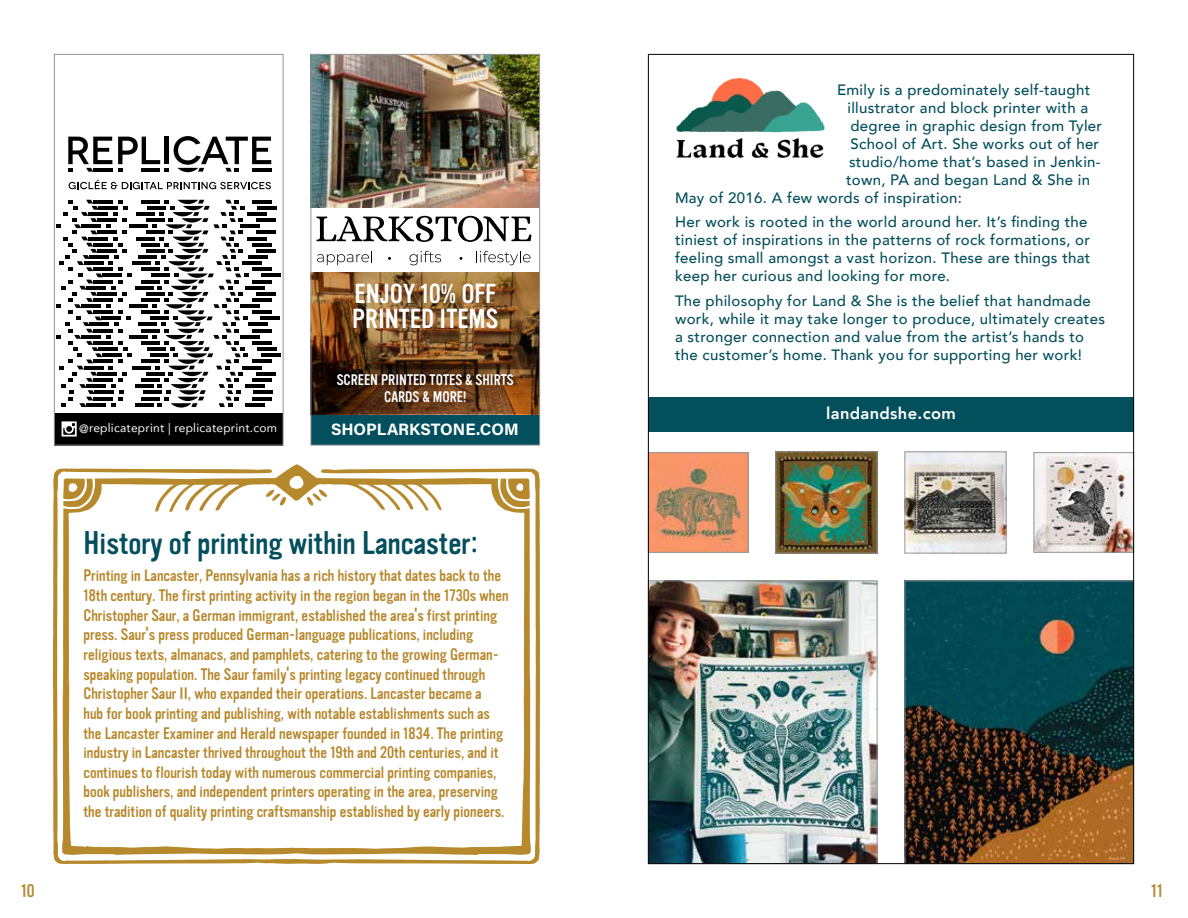
<style>
.page{position:relative;width:1188px;height:918px;background:#fff}
.page>*{position:absolute;margin:0;border:0;box-sizing:border-box;transform-origin:0 0}
.t1{font:32.25px "Vinyl OT";color:#044f5d}
.t2{font:27px/25.5px "Vinyl OT";color:#fff}
.t3{font:18px "Vinyl OT";color:#b7892d}
.t4{font:16.5px "Acumin Variable Concept";color:#fff}
.t5{font:800 16.5px "Avenir";letter-spacing:.02em;color:#fff}
.t6{font:16.35px/19.6px "Vinyl OT";color:#b7892d}
.t7{font:500 15px/18px "Avenir";letter-spacing:.02em;color:#044f5c}
.t8{font:15px/16.5px "Vinyl OT";color:#fff;text-align:center}
.t9{font:12px "Avenir";letter-spacing:.02em;color:#fff}
</style>
<div class="page">
<div style="left:311px;top:415px;width:229px;height:30px;background:#044f5d"></div>
<div style="left:54px;top:413px;width:229px;height:32px;background:#000"></div>
<div style="left:54px;top:54px;width:230px;height:392px;border:1px solid #939598"></div>
<img style="left:650px;top:582px;width:226px;height:280px">
<img style="left:1036px;top:454px;width:96px;height:97px">
<div style="left:1034px;top:452px;width:100px;height:101px;border:1px solid #939598"></div>
<img style="left:650px;top:454px;width:96px;height:97px">
<div style="left:648px;top:452px;width:100px;height:101px;border:1px solid #939598"></div>
<img style="left:906px;top:453px;width:99px;height:99px">
<div style="left:904px;top:451px;width:103px;height:103px;border:1px solid #939598"></div>
<img style="left:777px;top:453px;width:99px;height:99px">
<div style="left:775px;top:451px;width:103px;height:103px;border:1px solid #939598"></div>
<img style="left:906px;top:582px;width:226px;height:280px">
<svg style="left:62px;top:421px;width:15px;height:16px"></svg>
<div style="left:648px;top:397px;width:486px;height:35px;background:#044f5c"></div>
<img style="left:676px;top:77px;width:149px;height:81px">
<svg style="left:68px;top:137px;width:44px;height:35px"></svg>
<hr style="left:93px;top:168px;width:19px;height:4px;background:#000">
<svg style="left:118px;top:136px;width:153px;height:36px"></svg>
<svg style="left:69px;top:180px;width:202px;height:9px"></svg>
<hr style="left:142px;top:200px;width:18px;height:4px;background:#000">
<hr style="left:252px;top:200px;width:19px;height:4px;background:#000">
<hr style="left:151px;top:274px;width:19px;height:3px;background:#000">
<hr style="left:262px;top:274px;width:19px;height:3px;background:#000">
<hr style="left:147px;top:206px;width:19px;height:4px;background:#000">
<hr style="left:258px;top:206px;width:19px;height:4px;background:#000">
<hr style="left:142px;top:280px;width:18px;height:3px;background:#000">
<hr style="left:252px;top:280px;width:19px;height:3px;background:#000">
<hr style="left:137px;top:212px;width:18px;height:4px;background:#000">
<hr style="left:247px;top:212px;width:19px;height:4px;background:#000">
<hr style="left:135px;top:286px;width:18px;height:4px;background:#000">
<hr style="left:245px;top:286px;width:20px;height:4px;background:#000">
<hr style="left:147px;top:347px;width:19px;height:4px;background:#000">
<hr style="left:258px;top:347px;width:19px;height:4px;background:#000">
<hr style="left:146px;top:218px;width:18px;height:4px;background:#000">
<hr style="left:256px;top:218px;width:19px;height:4px;background:#000">
<hr style="left:146px;top:292px;width:18px;height:4px;background:#000">
<hr style="left:256px;top:292px;width:19px;height:4px;background:#000">
<hr style="left:151px;top:353px;width:18px;height:4px;background:#000">
<hr style="left:261px;top:353px;width:19px;height:4px;background:#000">
<hr style="left:130px;top:224px;width:18px;height:4px;background:#000">
<hr style="left:240px;top:224px;width:19px;height:4px;background:#000">
<hr style="left:142px;top:298px;width:18px;height:4px;background:#000">
<hr style="left:252px;top:298px;width:19px;height:4px;background:#000">
<hr style="left:142px;top:360px;width:18px;height:3px;background:#000">
<hr style="left:252px;top:360px;width:19px;height:3px;background:#000">
<hr style="left:146px;top:230px;width:18px;height:4px;background:#000">
<hr style="left:256px;top:230px;width:19px;height:4px;background:#000">
<hr style="left:130px;top:304px;width:18px;height:4px;background:#000">
<hr style="left:240px;top:304px;width:19px;height:4px;background:#000">
<hr style="left:132px;top:366px;width:19px;height:3px;background:#000">
<hr style="left:243px;top:366px;width:19px;height:3px;background:#000">
<hr style="left:137px;top:237px;width:18px;height:3px;background:#000">
<hr style="left:247px;top:237px;width:19px;height:3px;background:#000">
<hr style="left:142px;top:310px;width:18px;height:4px;background:#000">
<hr style="left:252px;top:310px;width:19px;height:4px;background:#000">
<hr style="left:146px;top:372px;width:18px;height:4px;background:#000">
<hr style="left:256px;top:372px;width:19px;height:4px;background:#000">
<hr style="left:142px;top:243px;width:18px;height:4px;background:#000">
<hr style="left:252px;top:243px;width:19px;height:4px;background:#000">
<hr style="left:150px;top:317px;width:19px;height:3px;background:#000">
<hr style="left:261px;top:317px;width:19px;height:3px;background:#000">
<hr style="left:142px;top:378px;width:18px;height:4px;background:#000">
<hr style="left:252px;top:378px;width:19px;height:4px;background:#000">
<hr style="left:142px;top:397px;width:18px;height:3px;background:#000">
<hr style="left:252px;top:397px;width:19px;height:3px;background:#000">
<hr style="left:146px;top:249px;width:18px;height:4px;background:#000">
<hr style="left:256px;top:249px;width:19px;height:4px;background:#000">
<hr style="left:138px;top:322px;width:19px;height:4px;background:#000">
<hr style="left:249px;top:322px;width:19px;height:4px;background:#000">
<hr style="left:138px;top:255px;width:19px;height:4px;background:#000">
<hr style="left:249px;top:255px;width:19px;height:4px;background:#000">
<hr style="left:142px;top:329px;width:18px;height:4px;background:#000">
<hr style="left:252px;top:329px;width:19px;height:4px;background:#000">
<hr style="left:135px;top:384px;width:18px;height:4px;background:#000">
<hr style="left:245px;top:384px;width:20px;height:4px;background:#000">
<hr style="left:135px;top:403px;width:18px;height:4px;background:#000">
<hr style="left:245px;top:403px;width:20px;height:4px;background:#000">
<hr style="left:132px;top:261px;width:19px;height:4px;background:#000">
<hr style="left:243px;top:261px;width:19px;height:4px;background:#000">
<hr style="left:130px;top:335px;width:18px;height:4px;background:#000">
<hr style="left:240px;top:335px;width:19px;height:4px;background:#000">
<hr style="left:142px;top:267px;width:18px;height:4px;background:#000">
<hr style="left:252px;top:267px;width:19px;height:4px;background:#000">
<hr style="left:142px;top:341px;width:18px;height:4px;background:#000">
<hr style="left:252px;top:341px;width:19px;height:4px;background:#000">
<svg style="left:56px;top:200px;width:76px;height:207px"></svg>
<hr style="left:143px;top:390px;width:19px;height:4px;background:#000">
<hr style="left:254px;top:390px;width:19px;height:4px;background:#000">
<svg style="left:152px;top:200px;width:97px;height:208px"></svg>
<img style="left:312px;top:56px;width:226px;height:151px">
<img style="left:312px;top:273px;width:226px;height:141px">
<svg style="left:316px;top:216px;width:215px;height:26px"></svg>
<svg style="left:317px;top:251px;width:55px;height:14px"></svg>
<svg style="left:410px;top:251px;width:31px;height:14px"></svg>
<svg style="left:476px;top:251px;width:55px;height:14px"></svg>
<div style="left:310px;top:54px;width:230px;height:392px;border:1px solid #939598"></div>
<svg style="left:53px;top:469px;width:487px;height:395px"></svg>
<svg style="left:500px;top:478px;width:30px;height:30px"></svg>
<svg style="left:63px;top:478px;width:30px;height:29px"></svg>
<svg style="left:307px;top:489px;width:20px;height:17px"></svg>
<svg style="left:266px;top:489px;width:20px;height:17px"></svg>
<h2 class="t2" style="left:352px;top:281px;width:148px">ENJOY 10% OFF<br>PRINTED ITEMS</h2>
<p class="t9" style="left:79px;top:418px;width:199px">@replicateprint | replicateprint.com</p>
<p class="t8" style="left:337px;top:372px;width:179px">SCREEN PRINTED TOTES &amp; SHIRTS<br>CARDS &amp; MORE!</p>
<p class="t4" style="left:331px;top:417px;width:189px">SHOPLARKSTONE.COM</p>
<h1 class="t1" style="left:84px;top:525px;width:396px">History of printing within Lancaster:</h1>
<p class="t6" style="left:84px;top:566px;width:427px">Printing in Lancaster, Pennsylvania has a rich history that dates back to the 18th century. The first printing activity in the region began in the 1730s when Christopher Saur, a German immigrant, established the area's first printing press. Saur's press produced German-language publications, including religious texts, almanacs, and pamphlets, catering to the growing German&shy;speaking population. The Saur family's printing legacy continued through Christopher Saur II, who expanded their operations. Lancaster became a<br>hub for book printing and publishing, with notable establishments such as the Lancaster Examiner and Herald newspaper founded in 1834. The printing industry in Lancaster thrived throughout the 19th and 20th centuries, and it continues to flourish today with numerous commercial printing companies, book publishers, and independent printers operating in the area, preserving the tradition of quality printing craftsmanship established by early pioneers.</p>
<p class="t7" style="left:837px;top:79px;width:255px">Emily is a predominately self-taught</p>
<p class="t7" style="left:848px;top:97px;width:242px">illustrator and block printer with a</p>
<p class="t7" style="left:850px;top:115px;width:253px">degree in graphic design from Tyler</p>
<p class="t7" style="left:850px;top:133px;width:250px">School of Art. She works out of her</p>
<p class="t7" style="left:849px;top:151px;width:253px">studio/home that’s based in Jenkin-</p>
<p class="t7" style="left:846px;top:169px;width:246px">town, PA and began Land &amp; She in</p>
<p class="t7" style="left:675px;top:187px;width:289px">May of 2016. A few words of inspiration:</p>
<p class="t7" style="left:675px;top:212px;width:417px">Her work is rooted in the world around her. It’s finding the tiniest of inspirations in the patterns of rock formations, or feeling small amongst a vast horizon. These are things that keep her curious and looking for more.</p>
<p class="t7" style="left:675px;top:291px;width:432px">The philosophy for Land &amp; She is the belief that handmade work, while it may take longer to produce, ultimately creates a stronger connection and value from the artist’s hands to the customer’s home. Thank you for supporting her work!</p>
<p class="t5" style="left:826px;top:400px;width:131px">landandshe.com</p>
<p class="t3" style="left:21px;top:881px;width:15px">10</p>
<p class="t3" style="left:1151px;top:881px;width:13px">11</p>
</div>
